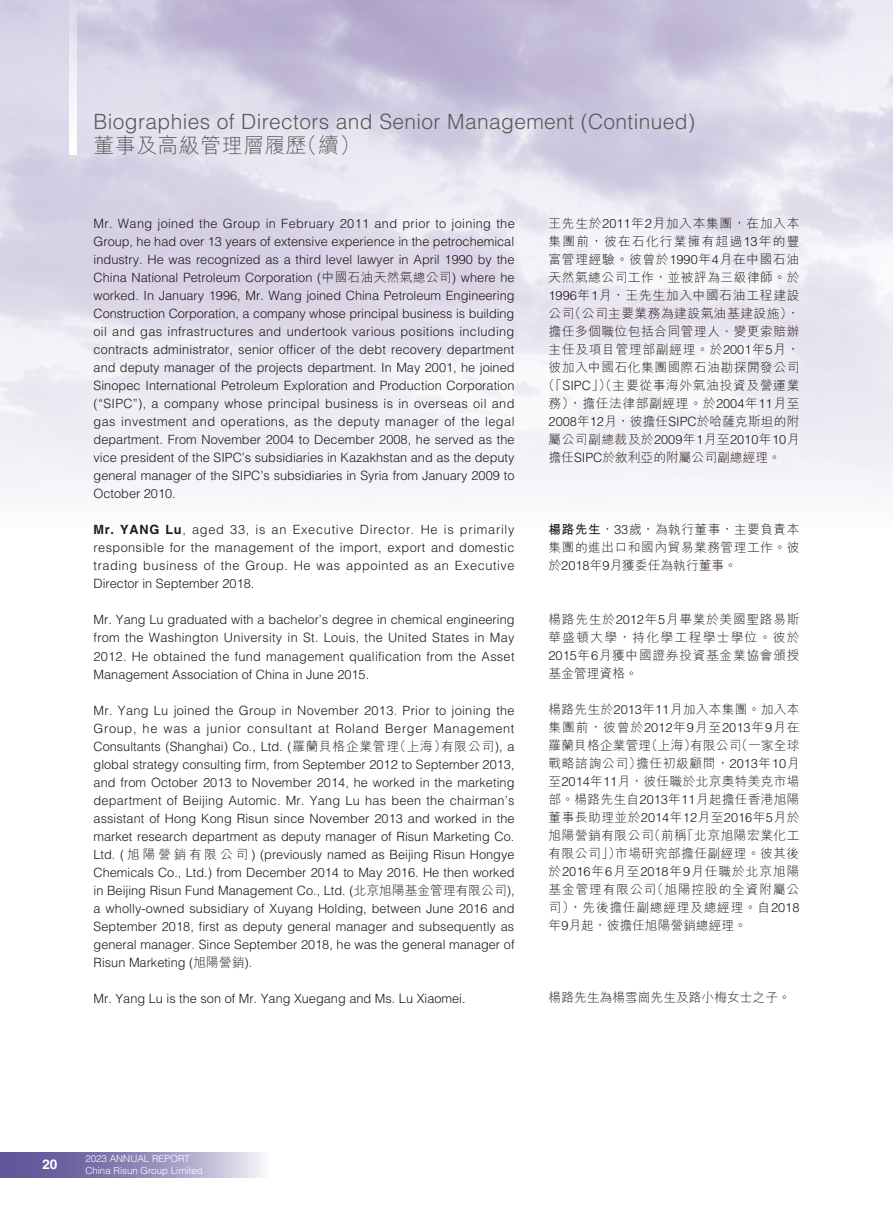
<style>
.page{position:relative;width:893px;height:1212px;background:#fff}
.page>*{position:absolute;margin:0;border:0;box-sizing:border-box;transform-origin:0 0}
.t1{font:300 21px "Helvetica LT Std";letter-spacing:.015em;color:#595857}
.t2{font:300 21px "M Hei HK";letter-spacing:.015em;color:#595857}
.t3{font:700 13.5px "Helvetica LT Std";color:#fff}
.t4{font:300 12.75px/18px "Helvetica LT Std";color:#231916;text-align:justify}
.t5{font:300 12.75px/18px "M Hei HK";letter-spacing:.04em;color:#231916;text-align:justify}
.t6{font:300 12.75px "M Hei HK";color:#231916}
.t7{font:300 12.75px "M Hei HK";letter-spacing:.005em;color:#231916}
.t8{font:300 12.75px "M Hei HK";letter-spacing:.09em;color:#231916}
.t9{font:300 9.75px/11.7px "Helvetica LT Std";color:#fff}
.s1{font-family:"M Hei HK"}
.s2{font-weight:700}
.s3{font-family:"Helvetica LT Std"}
</style>
<div class="page">
<svg style="left:0;top:0;width:893px;height:489px"></svg>
<svg style="left:69px;top:0;width:7px;height:155px"></svg>
<svg style="left:0;top:1152px;width:262px;height:26px;background:#948dba"></svg>
<h1 class="t1" style="left:94px;top:108px;width:603px">Biographies of Directors and Senior Management (Continued)</h1>
<h1 class="t2" style="left:94px;top:134px;width:268px">董事及高級管理層履歷（續）</h1>
<p class="t4" style="left:94px;top:215px;width:423px">Mr. Wang joined the Group in February 2011 and prior to joining the Group, he had over 13 years of extensive experience in the petrochemical industry. He was recognized as a third level lawyer in April 1990 by the China National Petroleum Corporation (<span class="s1">中國石油天然氣總公司</span>) where he worked. In January 1996, Mr. Wang joined China Petroleum Engineering Construction Corporation, a company whose principal business is building oil and gas infrastructures and undertook various positions including contracts administrator, senior officer of the debt recovery department and deputy manager of the projects department. In May 2001, he joined Sinopec International Petroleum Exploration and Production Corporation (“SIPC”), a company whose principal business is in overseas oil and gas investment and operations, as the deputy manager of the legal department. From November 2004 to December 2008, he served as the vice president of the SIPC’s subsidiaries in Kazakhstan and as the deputy general manager of the SIPC’s subsidiaries in Syria from January 2009 to October 2010.</p>
<p class="t4" style="left:94px;top:521px;width:422px"><span class="s2">Mr. YANG Lu</span>, aged 33, is an Executive Director. He is primarily responsible for the management of the import, export and domestic trading business of the Group. He was appointed as an Executive Director in September 2018.</p>
<p class="t4" style="left:94px;top:611px;width:422px">Mr. Yang Lu graduated with a bachelor’s degree in chemical engineering from the Washington University in St. Louis, the United States in May 2012. He obtained the fund management qualification from the Asset Management Association of China in June 2015.</p>
<p class="t4" style="left:94px;top:701px;width:423px">Mr. Yang Lu joined the Group in November 2013. Prior to joining the Group, he was a junior consultant at Roland Berger Management Consultants (Shanghai) Co., Ltd. (<span class="s1">羅蘭貝格企業管理（上海）有限公司</span>), a global strategy consulting firm, from September 2012 to September 2013, and from October 2013 to November 2014, he worked in the marketing department of Beijing Automic. Mr. Yang Lu has been the chairman’s assistant of Hong Kong Risun since November 2013 and worked in the market research department as deputy manager of Risun Marketing Co.<br>Ltd. ( <span class="s1">旭陽營銷有限公司</span> ) (previously named as Beijing Risun Hongye Chemicals Co., Ltd.) from December 2014 to May 2016. He then worked in Beijing Risun Fund Management Co., Ltd. (<span class="s1">北京旭陽基金管理有限公司</span>), a wholly-owned subsidiary of Xuyang Holding, between June 2016 and September 2018, first as deputy general manager and subsequently as general manager. Since September 2018, he was the general manager of Risun Marketing (<span class="s1">旭陽營銷</span>).</p>
<p class="t4" style="left:94px;top:989px;width:374px">Mr. Yang Lu is the son of Mr. Yang Xuegang and Ms. Lu Xiaomei.</p>
<p class="t5" style="left:549px;top:214px;width:252px">王先生於<span class="s3">2011</span>年<span class="s3">2</span>月加入本集團，在加入本</p>
<p class="t8" style="left:549px;top:235px;width:252px">集團前，彼在石化行業擁有超過<span class="s3">13</span>年的豐</p>
<p class="t5" style="left:549px;top:250px;width:252px">富管理經驗。彼曾於<span class="s3">1990</span>年<span class="s3">4</span>月在中國石油</p>
<p class="t5" style="left:549px;top:268px;width:252px">天然氣總公司工作，並被評為三級律師。於</p>
<p class="t5" style="left:549px;top:286px;width:252px"><span class="s3">1996</span>年<span class="s3">1</span>月，王先生加入中國石油工程建設</p>
<p class="t5" style="left:549px;top:304px;width:252px">公司（公司主要業務為建設氣油基建設施），</p>
<p class="t5" style="left:549px;top:322px;width:252px">擔任多個職位包括合同管理人、變更索賠辦</p>
<p class="t5" style="left:549px;top:340px;width:252px">主任及項目管理部副經理。於<span class="s3">2001</span>年<span class="s3">5</span>月，</p>
<p class="t5" style="left:549px;top:358px;width:252px">彼加入中國石化集團國際石油勘探開發公司</p>
<p class="t5" style="left:542px;top:376px;width:259px">（「<span class="s3">SIPC</span>」）（主要從事海外氣油投資及營運業</p>
<p class="t5" style="left:549px;top:394px;width:252px">務），擔任法律部副經理。於<span class="s3">2004</span>年<span class="s3">11</span>月至</p>
<p class="t7" style="left:549px;top:415px;width:252px"><span class="s3">2008</span>年<span class="s3">12</span>月，彼擔任<span class="s3">SIPC</span>於哈薩克斯坦的附</p>
<p class="t5" style="left:549px;top:430px;width:252px">屬公司副總裁及於<span class="s3">2009</span>年<span class="s3">1</span>月至<span class="s3">2010</span>年<span class="s3">10</span>月</p>
<p class="t6" style="left:549px;top:451px;width:234px">擔任<span class="s3">SIPC</span>於敘利亞的附屬公司副總經理。</p>
<p class="t5" style="left:549px;top:520px;width:252px"><span class="s2">楊路先生</span>，<span class="s3">33</span>歲，為執行董事，主要負責本集團的進出口和國內貿易業務管理工作。彼於<span class="s3">2018</span>年<span class="s3">9</span>月獲委任為執行董事。</p>
<p class="t5" style="left:549px;top:610px;width:252px">楊路先生於<span class="s3">2012</span>年<span class="s3">5</span>月畢業於美國聖路易斯華盛頓大學，持化學工程學士學位。彼於<span class="s3">2015</span>年<span class="s3">6</span>月獲中國證券投資基金業協會頒授基金管理資格。</p>
<p class="t5" style="left:549px;top:700px;width:252px">楊路先生於<span class="s3">2013</span>年<span class="s3">11</span>月加入本集團。加入本集團前，彼曾於<span class="s3">2012</span>年<span class="s3">9</span>月至<span class="s3">2013</span>年<span class="s3">9</span>月在羅蘭貝格企業管理（上海）有限公司（一家全球戰略諮詢公司）擔任初級顧問，<span class="s3">2013</span>年<span class="s3">10</span>月至<span class="s3">2014</span>年<span class="s3">11</span>月，彼任職於北京奧特美克市場部。楊路先生自<span class="s3">2013</span>年<span class="s3">11</span>月起擔任香港旭陽董事長助理並於<span class="s3">2014</span>年<span class="s3">12</span>月至<span class="s3">2016</span>年<span class="s3">5</span>月於旭陽營銷有限公司（前稱「北京旭陽宏業化工有限公司」）市場研究部擔任副經理。彼其後於<span class="s3">2016</span>年<span class="s3">6</span>月至<span class="s3">2018</span>年<span class="s3">9</span>月任職於北京旭陽基金管理有限公司（旭陽控股的全資附屬公司），先後擔任副總經理及總經理。自<span class="s3">2018</span>年<span class="s3">9</span>月起，彼擔任旭陽營銷總經理。</p>
<p class="t6" style="left:549px;top:991px;width:244px">楊路先生為楊雪崗先生及路小梅女士之子。</p>
<p class="t3" style="left:42px;top:1155px;width:17px">20</p>
<p class="t9" style="left:85px;top:1153px;width:119px">2023 ANNUAL REPORT<br>China Risun Group Limited</p>
</div>
